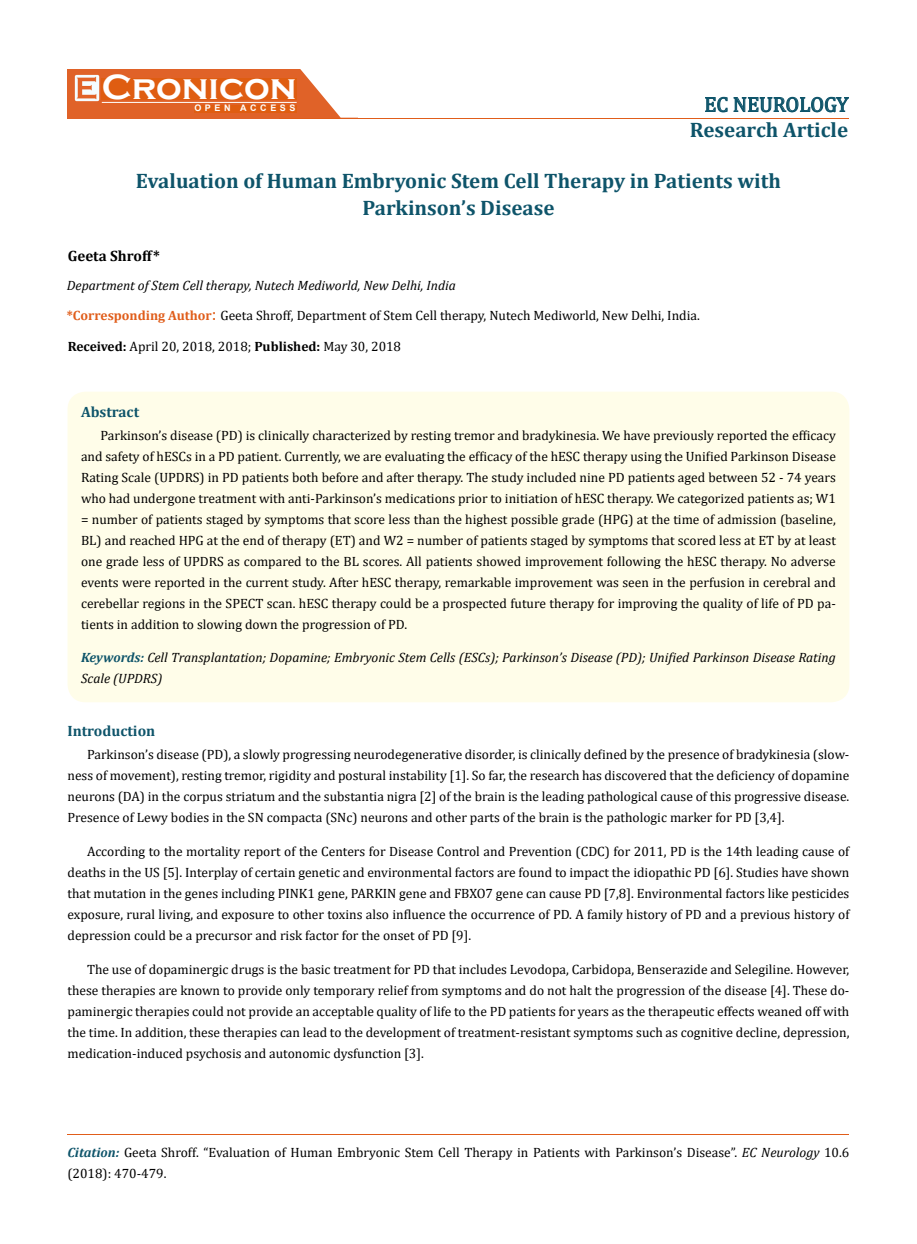
<style>
.page{position:relative;width:917px;height:1244px;background:#fff}
.page>*{position:absolute;margin:0;border:0;box-sizing:border-box;transform-origin:0 0}
.t1{font:700 36px "Copperplate Gothic";color:#fff}
.t2{font:700 21px/27px "Cambria";color:#0e546a;text-align:center}
.t3{font:21px "Cambria";color:#0e546a}
.t4{font:700 15px "Cambria";color:#0e546a}
.t5{font:700 15px "Cambria";color:#000}
.t6{font:13.5px/21px "Cambria";color:#000;text-align:justify}
.t7{font:italic 13.5px/21px "Cambria";color:#000}
.t8{font:700 9px "Arial";letter-spacing:.4em;color:#fff}
.s1{font-weight:700;color:#e05d1a}
.s2{font-size:18px;color:#e05d1a}
.s3{font-weight:700}
.s4{font-weight:700;color:#0e546a}
.s5{font-weight:700;font-style:italic;color:#0e546a}
.s6{font-style:italic}
</style>
<div class="page">
<div style="left:67px;top:70px;width:290px;height:49px;background:#e06228"></div>
<svg style="left:300px;top:69px;width:58px;height:49px"></svg>
<img style="left:75px;top:75px;width:24px;height:26px">
<div style="left:102px;top:79px;width:195px;height:21px;background:#df5d11"></div>
<div style="left:194px;top:105px;width:103px;height:7px;background:#df5d11"></div>
<svg style="left:705px;top:97px;width:22px;height:15px"></svg>
<svg style="left:733px;top:97px;width:116px;height:15px"></svg>
<hr style="left:102px;top:102px;width:194px;height:1px;background:#fff">
<hr style="left:279px;top:118px;width:569px;height:1px;background:#e05d1a">
<hr style="left:67px;top:1134px;width:782px;height:1px;background:#e05d1a">
<div style="left:67px;top:392px;width:782px;height:310px;background:#fffde9;border-radius:18px"></div>
<h1 class="t1" style="left:102px;top:68px;width:196px">Cronicon</h1>
<p class="t8" style="left:194px;top:102px;width:103px">OPEN ACCESS</p>
<h2 class="t3" style="left:704px;top:92px;width:146px">EC NEUROLOGY</h2>
<h2 class="t2" style="left:690px;top:116px;width:160px">Research Article</h2>
<h2 class="t2" style="left:136px;top:166px;width:646px">Evaluation of Human Embryonic Stem Cell Therapy in Patients with<br>Parkinson’s Disease</h2>
<p class="t5" style="left:68px;top:245px;width:94px">Geeta Shroff*</p>
<p class="t7" style="left:67px;top:274px;width:390px">Department of Stem Cell therapy, Nutech Mediworld, New Delhi, India</p>
<p class="t6" style="left:67px;top:304px;width:634px"><span class="s1">*Corresponding Author</span><span class="s2">:</span> Geeta Shroff, Department of Stem Cell therapy, Nutech Mediworld, New Delhi, India.</p>
<p class="t6" style="left:68px;top:335px;width:335px"><span class="s3">Received:</span> April 20, 2018, 2018; <span class="s3">Published:</span> May 30, 2018</p>
<p class="t4" style="left:81px;top:401px;width:60px">Abstract</p>
<p class="t6" style="left:81px;top:425px;width:756px;text-indent:19px">Parkinson’s disease (PD) is clinically characterized by resting tremor and bradykinesia. We have previously reported the efficacy and safety of hESCs in a PD patient. Currently, we are evaluating the efficacy of the hESC therapy using the Unified Parkinson Disease Rating Scale (UPDRS) in PD patients both before and after therapy. The study included nine PD patients aged between 52 - 74 years who had undergone treatment with anti-Parkinson’s medications prior to initiation of hESC therapy. We categorized patients as; W1 = number of patients staged by symptoms that score less than the highest possible grade (HPG) at the time of admission (baseline, BL) and reached HPG at the end of therapy (ET) and W2 = number of patients staged by symptoms that scored less at ET by at least one grade less of UPDRS as compared to the BL scores. All patients showed improvement following the hESC therapy. No adverse events were reported in the current study. After hESC therapy, remarkable improvement was seen in the perfusion in cerebral and cerebellar regions in the SPECT scan. hESC therapy could be a prospected future therapy for improving the quality of life of PD pa&shy;tients in addition to slowing down the progression of PD.</p>
<p class="t7" style="left:81px;top:646px;width:756px"><span class="s4">Keywords:</span> Cell Transplantation; Dopamine; Embryonic Stem Cells (ESCs); Parkinson’s Disease (PD); Unified Parkinson Disease Rating<br>Scale (UPDRS)</p>
<p class="t4" style="left:67px;top:720px;width:89px">Introduction</p>
<p class="t6" style="left:67px;top:744px;width:783px;text-indent:19px">Parkinson’s disease (PD), a slowly progressing neurodegenerative disorder, is clinically defined by the presence of bradykinesia (slow&shy;ness of movement), resting tremor, rigidity and postural instability [1]. So far, the research has discovered that the deficiency of dopamine neurons (DA) in the corpus striatum and the substantia nigra [2] of the brain is the leading pathological cause of this progressive disease.<br>Presence of Lewy bodies in the SN compacta (SNc) neurons and other parts of the brain is the pathologic marker for PD [3,4].</p>
<p class="t6" style="left:67px;top:841px;width:783px;text-indent:19px">According to the mortality report of the Centers for Disease Control and Prevention (CDC) for 2011, PD is the 14th leading cause of deaths in the US [5]. Interplay of certain genetic and environmental factors are found to impact the idiopathic PD [6]. Studies have shown that mutation in the genes including PINK1 gene, PARKIN gene and FBXO7 gene can cause PD [7,8]. Environmental factors like pesticides exposure, rural living, and exposure to other toxins also influence the occurrence of PD. A family history of PD and a previous history of depression could be a precursor and risk factor for the onset of PD [9].</p>
<p class="t6" style="left:67px;top:958px;width:783px;text-indent:19px">The use of dopaminergic drugs is the basic treatment for PD that includes Levodopa, Carbidopa, Benserazide and Selegiline. However, these therapies are known to provide only temporary relief from symptoms and do not halt the progression of the disease [4]. These do&shy;paminergic therapies could not provide an acceptable quality of life to the PD patients for years as the therapeutic effects weaned off with the time. In addition, these therapies can lead to the development of treatment-resistant symptoms such as cognitive decline, depression, medication-induced psychosis and autonomic dysfunction [3].</p>
<p class="t6" style="left:67px;top:1142px;width:783px"><span class="s5">Citation:</span> Geeta Shroff. “Evaluation of Human Embryonic Stem Cell Therapy in Patients with Parkinson’s Disease”. <span class="s6">EC Neurology</span> 10.6 (2018): 470-479.</p>
</div>
